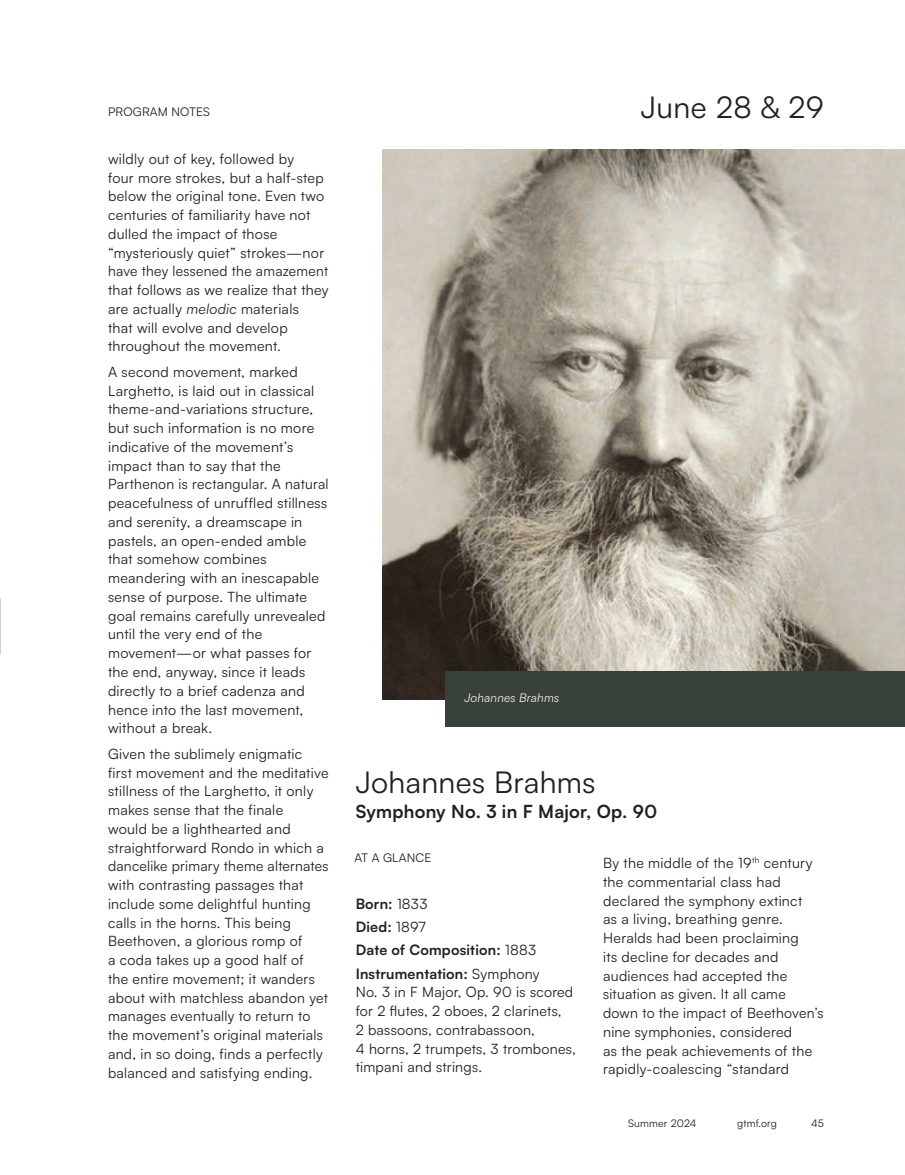
<style>
.page{position:relative;width:905px;height:1175px;background:#fff}
.page>*{position:absolute;margin:0;border:0;box-sizing:border-box;transform-origin:0 0}
.t1{font:30px "Satoshi";letter-spacing:.01em;color:#231f20}
.t2{font:700 18px "Satoshi";letter-spacing:.015em;color:#231f20}
.t3{font:14.25px/18.8px "Satoshi";letter-spacing:.02em;color:#231f20}
.t4{font:700 14.25px "Satoshi";letter-spacing:.015em;color:#231f20}
.t5{font:12px "Satoshi";letter-spacing:.015em;color:#231f20}
.t6{font:italic 12px "Satoshi";letter-spacing:.015em;color:#f4f2eb}
.t7{font:10.5px "Satoshi";letter-spacing:.015em;color:#231f20}
.s1{font-style:italic}
.s2{font-weight:400}
.s3{font-weight:700}
</style>
<div class="page">
<img style="left:382px;top:149px;width:522px;height:550px">
<div style="left:445px;top:671px;width:459px;height:55px;background:#37413a"></div>
<p class="t5" style="left:108px;top:104px;width:103px">PROGRAM NOTES</p>
<p class="t1" style="left:641px;top:87px;width:184px">June 28 &amp; 29</p>
<p class="t3" style="left:108px;top:149px;width:222px">wildly out of key, followed by<br>four more strokes, but a half-step below the original tone. Even two centuries of familiarity have not dulled the impact of those “mysteriously quiet” strokes—nor have they lessened the amazement that follows as we realize that they are actually <span class="s1">melodic</span> materials<br>that will evolve and develop throughout the movement.</p>
<p class="t3" style="left:108px;top:362px;width:222px">A second movement, marked<br>Larghetto, is laid out in classical theme-and-variations structure, but such information is no more indicative of the movement’s impact than to say that the<br>Parthenon is rectangular. A natural peacefulness of unruffled stillness and serenity, a dreamscape in pastels, an open-ended amble that somehow combines meandering with an inescapable sense of purpose. The ultimate goal remains carefully unrevealed until the very end of the movement—or what passes for the end, anyway, since it leads directly to a brief cadenza and hence into the last movement, without a break.</p>
<p class="t3" style="left:108px;top:743px;width:222px">Given the sublimely enigmatic first movement and the meditative stillness of the Larghetto, it only makes sense that the finale<br>would be a lighthearted and straightforward Rondo in which a dancelike primary theme alternates with contrasting passages that include some delightful hunting calls in the horns. This being<br>Beethoven, a glorious romp of<br>a coda takes up a good half of<br>the entire movement; it wanders about with matchless abandon yet manages eventually to return to the movement’s original materials and, in so doing, finds a perfectly balanced and satisfying ending.</p>
<p class="t6" style="left:464px;top:689px;width:96px">Johannes Brahms</p>
<p class="t1" style="left:356px;top:761px;width:241px">Johannes Brahms</p>
<p class="t2" style="left:356px;top:798px;width:303px">Symphony No. 3 in F Major, Op. 90</p>
<p class="t5" style="left:354px;top:850px;width:78px">AT A GLANCE</p>
<p class="t4" style="left:356px;top:893px;width:73px">Born: <span class="s2">1833</span></p>
<p class="t4" style="left:356px;top:916px;width:72px">Died: <span class="s2">1897</span></p>
<p class="t4" style="left:356px;top:939px;width:182px">Date of Composition: <span class="s2">1883</span></p>
<p class="t3" style="left:356px;top:963px;width:221px"><span class="s3">Instrumentation:</span> Symphony<br>No. 3 in F Major, Op. 90 is scored for 2 flutes, 2 oboes, 2 clarinets,<br>2 bassoons, contrabassoon,<br>4 horns, 2 trumpets, 3 trombones, timpani and strings.</p>
<p class="t3" style="left:603px;top:853px;width:222px">By the middle of the 19<sup>th</sup> century the commentarial class had declared the symphony extinct<br>as a living, breathing genre.<br>Heralds had been proclaiming<br>its decline for decades and audiences had accepted the situation as given. It all came down to the impact of Beethoven’s nine symphonies, considered<br>as the peak achievements of the rapidly-coalescing “standard</p>
<p class="t7" style="left:628px;top:1115px;width:70px">Summer 2024</p>
<p class="t7" style="left:737px;top:1115px;width:41px">gtmf.org</p>
<p class="t7" style="left:811px;top:1115px;width:14px">45</p>
</div>
